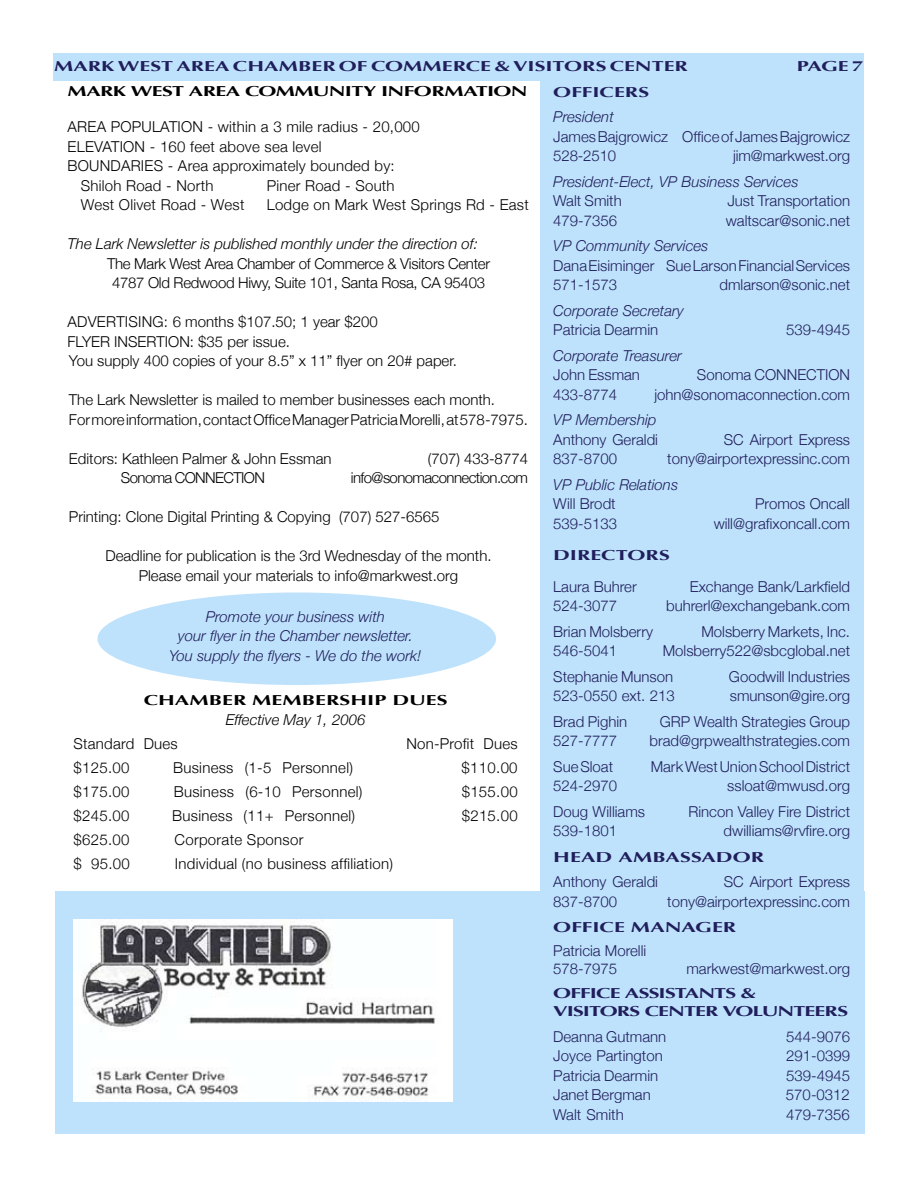
<style>
.page{position:relative;width:918px;height:1188px;background:#fff}
.page>*{position:absolute;margin:0;border:0;box-sizing:border-box;transform-origin:0 0}
.t1{font:300 15px/19.5px "Helvetica Neue";color:#201e5b}
.t2{font:300 15px/19.5px "Helvetica Neue";color:#000}
.t3{font:italic 300 15px/19.5px "Helvetica Neue";color:#201e5b;text-align:center}
.t4{font:300 15px "Helvetica Neue";letter-spacing:.02em;color:#000}
.t5{font:300 15px/19.5px "Helvetica Neue";letter-spacing:-.02em;color:#000;text-align:center}
.t6{font:italic 300 15px "Helvetica Neue";color:#000}
.t7{font:300 15px "Helvetica Neue";letter-spacing:-.04em;color:#000}
.t8{font:700 14.4px "Optima";color:#201e5b;scale:1.5 1}
.t9{font:700 14.4px "Optima";letter-spacing:-.025em;color:#000;scale:1.5 1}
.t10{font:700 14.4px/18px "Optima";letter-spacing:-.04em;color:#201e5b;scale:1.5 1}
.t11{font:700 14.4px "Optima";letter-spacing:.005em;color:#000;scale:1.5 1}
</style>
<div class="page">
<div style="left:55px;top:891px;width:810px;height:243px;background:#bee2fc"></div>
<div style="left:540px;top:53px;width:324px;height:1080px;background:#bee2fc"></div>
<div style="left:98px;top:593px;width:398px;height:92px;background:#bee2fc;border-radius:50%"></div>
<div style="left:53px;top:53px;width:811px;height:28px;background:#bee2fc"></div>
<img style="left:74px;top:920px;width:378px;height:181px">
<p class="t8" style="left:54px;top:57px;width:131px">MARK WEST AREA CHA</p>
<p class="t8" style="left:279px;top:57px;width:274px">MBER OF COMMERCE &amp; VISITORS CENTER</p>
<p class="t8" style="left:797px;top:57px;width:46px">PAGE 7</p>
<p class="t9" style="left:68px;top:83px;width:308px">MARK WEST AREA COMMUNITY I NFORMATION</p>
<p class="t2" style="left:68px;top:117px;width:354px">AREA POPULATION - within a 3 mile radius - 20,000</p>
<p class="t2" style="left:68px;top:136px;width:255px">ELEVATION - 160 feet above sea level</p>
<p class="t2" style="left:68px;top:156px;width:329px">BOUNDARIES - Area approximately bounded by:</p>
<p class="t2" style="left:81px;top:175px;width:134px">Shiloh Road - North</p>
<p class="t2" style="left:267px;top:175px;width:130px">Piner Road - South</p>
<p class="t2" style="left:81px;top:195px;width:165px">West Olivet Road - West</p>
<p class="t2" style="left:267px;top:195px;width:264px">Lodge on Mark West Springs Rd - East</p>
<p class="t6" style="left:68px;top:235px;width:412px">The Lark Newsletter is published monthly under the direction of:</p>
<p class="t5" style="left:107px;top:253px;width:384px">The Mark West Area Chamber of Commerce &amp; Visitors Center<br>4787 Old Redwood Hiwy, Suite 101, Santa Rosa, CA 95403</p>
<p class="t2" style="left:68px;top:312px;width:391px">ADVERTISING: 6 months $107.50; 1 year $200<br>FLYER INSERTION: $35 per issue.<br>You supply 400 copies of your 8.5” x 11” flyer on 20# paper.</p>
<p class="t2" style="left:69px;top:390px;width:461px">The Lark Newsletter is mailed to member businesses each month.<br>For more information, contact Office Manager Patricia Morelli, at 578-7975.</p>
<p class="t2" style="left:69px;top:448px;width:264px">Editors: Kathleen Palmer &amp; John Essman</p>
<p class="t2" style="left:428px;top:448px;width:102px">(707) 433-8774</p>
<p class="t7" style="left:121px;top:469px;width:146px">Sonoma CONNECTION</p>
<p class="t7" style="left:351px;top:469px;width:179px">info@sonomaconnection.com</p>
<p class="t2" style="left:69px;top:507px;width:372px">Printing: Clone Digital Printing &amp; Copying (707) 527-6565</p>
<p class="t2" style="left:105px;top:546px;width:388px;text-align:center">Deadline for publication is the 3rd Wednesday of the month.<br>Please email your materials to info@markwest.org</p>
<p class="t3" style="left:169px;top:607px;width:253px">Promote your business with<br>your flyer in the Chamber newsletter.<br>You supply the flyers - We do the work!</p>
<p class="t9" style="left:144px;top:692px;width:11px">CHA</p>
<p class="t11" style="left:190px;top:692px;width:173px">MBER MEMBERSH IP DUES</p>
<p class="t6" style="left:226px;top:710px;width:141px">Effective May 1, 2006</p>
<p class="t2" style="left:73px;top:733px;width:106px">Standard Dues</p>
<p class="t2" style="left:406px;top:733px;width:113px">Non-Profit Dues</p>
<p class="t2" style="left:73px;top:757px;width:58px">$125.00</p>
<p class="t4" style="left:173px;top:758px;width:181px">Business (1-5 Personnel)</p>
<p class="t2" style="left:462px;top:757px;width:58px">$110.00</p>
<p class="t2" style="left:73px;top:781px;width:58px">$175.00</p>
<p class="t4" style="left:174px;top:782px;width:190px">Business (6-10 Personnel)</p>
<p class="t2" style="left:462px;top:781px;width:58px">$155.00</p>
<p class="t2" style="left:73px;top:805px;width:58px">$245.00</p>
<p class="t4" style="left:172px;top:806px;width:184px">Business (11+ Personnel)</p>
<p class="t2" style="left:462px;top:805px;width:58px">$215.00</p>
<p class="t2" style="left:73px;top:829px;width:58px">$625.00</p>
<p class="t4" style="left:175px;top:830px;width:131px">Corporate Sponsor</p>
<p class="t2" style="left:73px;top:853px;width:58px">$ 95.00</p>
<p class="t4" style="left:175px;top:854px;width:220px">Individual (no business affiliation)</p>
<p class="t8" style="left:553px;top:83px;width:66px">OFFICERS</p>
<p class="t3" style="left:553px;top:107px;width:62px">President</p>
<p class="t1" style="left:553px;top:126px;width:298px">James Bajgrowicz Office of James Bajgrowicz<br>528-2510</p>
<p class="t1" style="left:733px;top:146px;width:118px">jim@markwest.org</p>
<p class="t3" style="left:553px;top:171px;width:247px">President-Elect, VP Business Services</p>
<p class="t1" style="left:553px;top:191px;width:70px">Walt Smith</p>
<p class="t1" style="left:727px;top:191px;width:124px">Just Transportation</p>
<p class="t1" style="left:553px;top:210px;width:65px">479-7356</p>
<p class="t1" style="left:726px;top:210px;width:126px">waltscar@sonic.net</p>
<p class="t3" style="left:553px;top:236px;width:157px">VP Community Services</p>
<p class="t1" style="left:553px;top:255px;width:298px">Dana Eisiminger Sue Larson Financial Services<br>571-1573</p>
<p class="t1" style="left:720px;top:275px;width:132px">dmlarson@sonic.net</p>
<p class="t3" style="left:553px;top:300px;width:132px">Corporate Secretary</p>
<p class="t1" style="left:553px;top:320px;width:106px">Patricia Dearmin</p>
<p class="t1" style="left:786px;top:320px;width:65px">539-4945</p>
<p class="t3" style="left:553px;top:345px;width:130px">Corporate Treasurer</p>
<p class="t1" style="left:553px;top:365px;width:88px">John Essman</p>
<p class="t1" style="left:697px;top:365px;width:155px">Sonoma CONNECTION</p>
<p class="t1" style="left:553px;top:384px;width:65px">433-8774</p>
<p class="t1" style="left:654px;top:384px;width:197px">john@sonomaconnection.com</p>
<p class="t3" style="left:553px;top:410px;width:105px">VP Membership</p>
<p class="t1" style="left:553px;top:429px;width:106px">Anthony Geraldi</p>
<p class="t1" style="left:724px;top:429px;width:128px">SC Airport Express</p>
<p class="t1" style="left:553px;top:449px;width:65px">837-8700</p>
<p class="t1" style="left:667px;top:449px;width:184px">tony@airportexpressinc.com</p>
<p class="t3" style="left:553px;top:474px;width:127px">VP Public Relations</p>
<p class="t1" style="left:553px;top:494px;width:64px">Will Brodt</p>
<p class="t1" style="left:755px;top:494px;width:96px">Promos Oncall</p>
<p class="t1" style="left:553px;top:513px;width:65px">539-5133</p>
<p class="t1" style="left:714px;top:513px;width:138px">will@grafixoncall.com</p>
<p class="t8" style="left:553px;top:547px;width:79px">DIRECTORS</p>
<p class="t1" style="left:553px;top:576px;width:85px">Laura Buhrer</p>
<p class="t1" style="left:690px;top:576px;width:162px">Exchange Bank/Larkfield</p>
<p class="t1" style="left:553px;top:596px;width:65px">524-3077</p>
<p class="t1" style="left:666px;top:596px;width:186px">buhrerl@exchangebank.com</p>
<p class="t1" style="left:553px;top:621px;width:101px">Brian Molsberry</p>
<p class="t1" style="left:701px;top:621px;width:150px">Molsberry Markets, Inc.</p>
<p class="t1" style="left:553px;top:641px;width:65px">546-5041</p>
<p class="t1" style="left:553px;top:638px;width:298px;line-height:25.5px;text-indent:110px">Molsberry522@sbcglobal.net<br>Stephanie Munson</p>
<p class="t1" style="left:729px;top:666px;width:123px">Goodwill Industries</p>
<p class="t1" style="left:553px;top:686px;width:123px">523-0550 ext. 213</p>
<p class="t1" style="left:730px;top:686px;width:122px">smunson@gire.org</p>
<p class="t1" style="left:553px;top:711px;width:76px">Brad Pighin</p>
<p class="t1" style="left:660px;top:711px;width:192px">GRP Wealth Strategies Group</p>
<p class="t1" style="left:553px;top:731px;width:65px">527-7777</p>
<p class="t1" style="left:649px;top:731px;width:202px">brad@grpwealthstrategies.com</p>
<p class="t1" style="left:553px;top:756px;width:61px">Sue Sloat</p>
<p class="t1" style="left:651px;top:756px;width:201px">Mark West Union School District</p>
<p class="t1" style="left:553px;top:776px;width:65px">524-2970</p>
<p class="t1" style="left:727px;top:776px;width:124px">ssloat@mwusd.org</p>
<p class="t1" style="left:553px;top:801px;width:93px">Doug Williams</p>
<p class="t1" style="left:688px;top:801px;width:163px">Rincon Valley Fire District</p>
<p class="t1" style="left:553px;top:821px;width:65px">539-1801</p>
<p class="t1" style="left:724px;top:821px;width:128px">dwilliams@rvfire.org</p>
<p class="t8" style="left:553px;top:848px;width:142px">HEAD AMBASSADOR</p>
<p class="t1" style="left:553px;top:872px;width:106px">Anthony Geraldi</p>
<p class="t1" style="left:724px;top:872px;width:128px">SC Airport Express</p>
<p class="t1" style="left:553px;top:891px;width:65px">837-8700</p>
<p class="t1" style="left:667px;top:891px;width:184px">tony@airportexpressinc.com</p>
<p class="t8" style="left:553px;top:919px;width:123px">OFFICE MANAGER</p>
<p class="t1" style="left:553px;top:941px;width:95px;line-height:18px">Patricia Morelli<br>578-7975</p>
<p class="t1" style="left:686px;top:959px;width:165px">markwest@markwest.org</p>
<p class="t8" style="left:553px;top:985px;width:9px">OFFICE</p>
<p class="t8" style="left:625px;top:985px;width:17px">ASSIST</p>
<p class="t8" style="left:685px;top:985px;width:18px">ANTS</p>
<p class="t10" style="left:553px;top:984px;width:198px;text-indent:187px">&amp;<br>VISITORS CENTER VOLUNTEERS</p>
<p class="t1" style="left:553px;top:1026px;width:115px">Deanna Gutmann</p>
<p class="t1" style="left:786px;top:1026px;width:65px">544-9076</p>
<p class="t1" style="left:553px;top:1046px;width:111px">Joyce Partington</p>
<p class="t1" style="left:786px;top:1046px;width:65px">291-0399</p>
<p class="t1" style="left:553px;top:1065px;width:106px">Patricia Dearmin</p>
<p class="t1" style="left:786px;top:1065px;width:65px">539-4945</p>
<p class="t1" style="left:553px;top:1085px;width:99px">Janet Bergman</p>
<p class="t1" style="left:786px;top:1085px;width:65px">570-0312</p>
<p class="t1" style="left:553px;top:1104px;width:72px">Walt Smith</p>
<p class="t1" style="left:786px;top:1104px;width:65px">479-7356</p>
</div>
